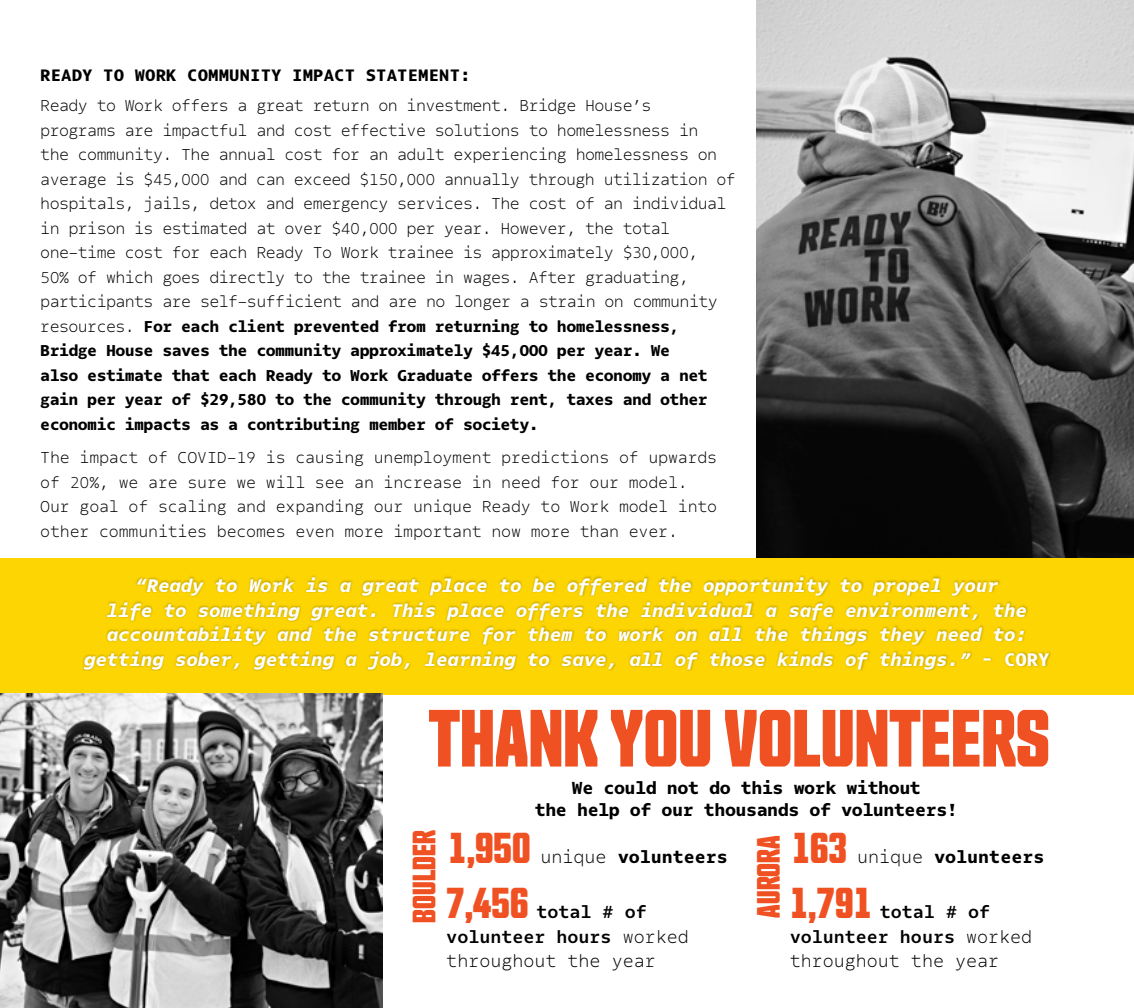
<style>
.page{position:relative;width:1134px;height:1008px;background:#fff}
.page>*{position:absolute;margin:0;border:0;box-sizing:border-box;transform-origin:0 0}
.t1{font:700 78.75px "Countach";color:#f05123}
.t2{font:700 42px "Countach";color:#f05123}
.t3{font:700 31.5px "Countach";color:#f05123}
.t4{font:italic 900 19.25px/24.5px "Odisseia";letter-spacing:-.01em;color:#fff;text-align:center}
.t5{font:300 18.38px/24.5px "Odisseia";color:#000}
.t6{font:900 18.38px/22.1px "Odisseia";letter-spacing:-.025em;color:#000;text-align:center}
.t7{font:900 18.38px "Odisseia";color:#000}
.t8{font:900 17.5px "Odisseia";color:#000}
.t9{font:300 16.62px/24.5px "Odisseia";letter-spacing:-.035em;color:#000}
.t10{font:300 16.62px/24.5px "Odisseia";letter-spacing:-.01em;color:#000}
.s1{font-weight:900}
.s2{font-style:normal}
.s3{font-weight:300}
.s4{font-weight:700}
</style>
<div class="page">
<img style="left:756px;top:0;width:378px;height:558px">
<div style="left:0;top:558px;width:1134px;height:136px;background:#fcd502"></div>
<div style="left:81px;top:575px;width:970px;height:96px;background:#000;opacity:.24"></div>
<img style="left:0;top:693px;width:382px;height:315px">
<p class="t8" style="left:40px;top:63px;width:432px">READY TO WORK COMMUNITY IMPACT STATEMENT:</p>
<p class="t9" style="left:40px;top:94px;width:697px">Ready to Work offers a great return on investment. Bridge House’s<br>programs are impactful and cost effective solutions to homelessness in<br>the community. The annual cost for an adult experiencing homelessness on average is $45,000 and can exceed $150,000 annually through utilization of hospitals, jails, detox and emergency services. The cost of an individual in prison is estimated at over $40,000 per year. However, the total one-time cost for each Ready To Work trainee is approximately $30,000,<br>50% of which goes directly to the trainee in wages. After graduating, participants are self-sufficient and are no longer a strain on community resources. <span class="s1">For each client prevented from returning to homelessness, Bridge House saves the community approximately $45,000 per year. We<br>also estimate that each Ready to Work Graduate offers the economy a net gain per year of $29,580 to the community through rent, taxes and other economic impacts as a contributing member of society.</span></p>
<p class="t10" style="left:40px;top:445px;width:678px">The impact of COVID-19 is causing unemployment predictions of upwards of 20%, we are sure we will see an increase in need for our model.<br>Our goal of scaling and expanding our unique Ready to Work model into other communities becomes even more important now more than ever.</p>
<p class="t4" style="left:84px;top:574px;width:967px">“Ready to Work is a great place to be offered the opportunity to propel your<br>life to something great. This place offers the individual a safe environment, the accountability and the structure for them to work on all the things they need to: getting sober, getting a job, learning to save, all of those kinds of things.” <span class="s2">- CORY</span></p>
<h1 class="t1" style="left:429px;top:688px;width:623px">THANK YOU VOLUNTEERS</h1>
<p class="t6" style="left:535px;top:777px;width:425px">We could not do this work without<br>the help of our thousands of volunteers!</p>
<h2 class="t2" style="left:448px;top:821px;width:84px">1,950</h2>
<h3 class="t3" style="left:404px;top:923px;width:94px;rotate:-90deg">BOULDER</h3>
<h3 class="t3" style="left:748px;top:918px;width:84px;rotate:-90deg">AURORA</h3>
<h2 class="t2" style="left:792px;top:821px;width:57px">163</h2>
<p class="t7" style="left:541px;top:845px;width:189px"><span class="s3">unique</span> volunteers</p>
<p class="t7" style="left:857px;top:845px;width:189px"><span class="s3">unique</span> volunteers</p>
<h2 class="t2" style="left:446px;top:876px;width:84px">7,456</h2>
<h2 class="t2" style="left:790px;top:876px;width:84px">1,791</h2>
<p class="t5" style="left:446px;top:900px;width:244px;text-indent:90px"><span class="s4">total # of volunteer hours</span> worked throughout the year</p>
<p class="t5" style="left:790px;top:900px;width:244px;text-indent:90px"><span class="s4">total # of volunteer hours</span> worked throughout the year</p>
</div>
